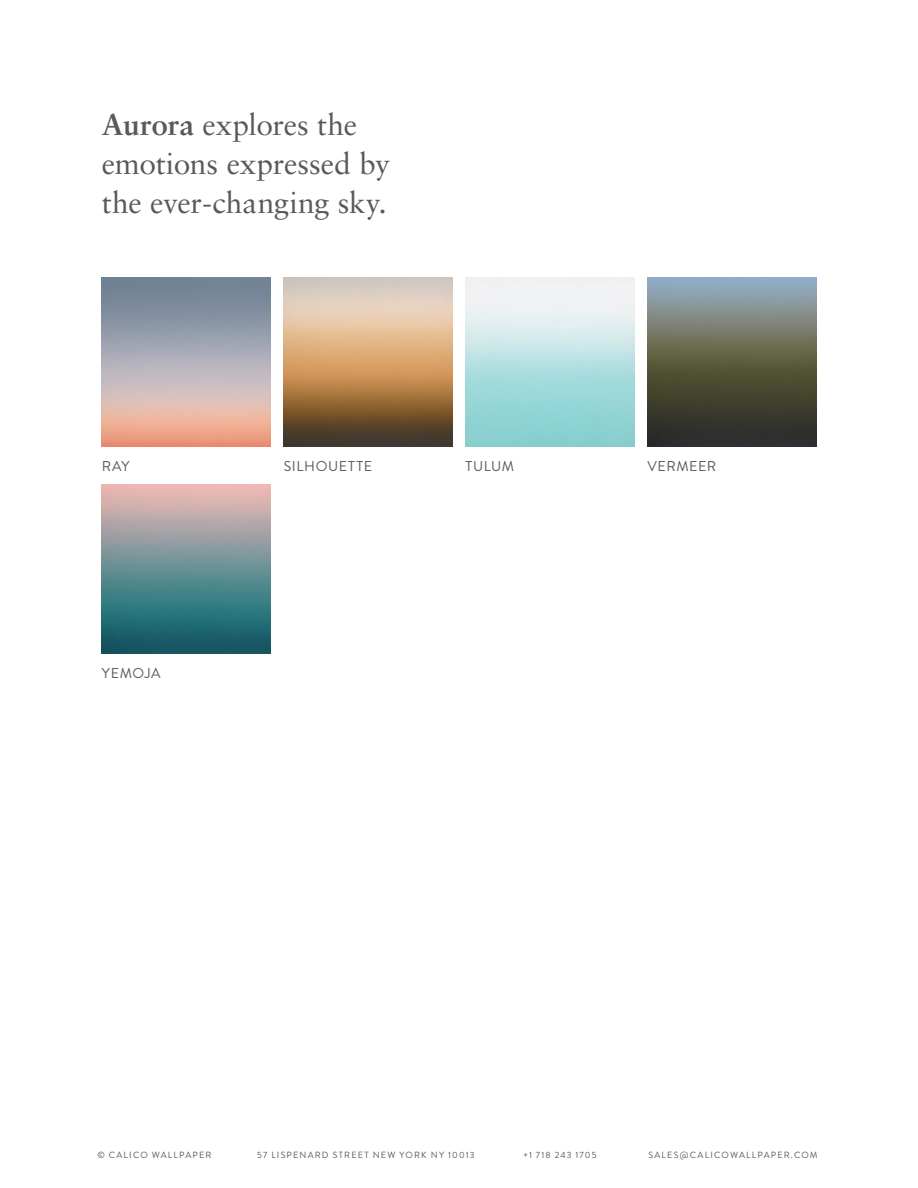
<style>
.page{position:relative;width:918px;height:1188px;background:#fff}
.page>*{position:absolute;margin:0;border:0;box-sizing:border-box;transform-origin:0 0}
.t1{font:30px/39px "Sabon LT Pro";letter-spacing:-.01em;color:#58595b}
.t2{font:14.25px "Brandon Grotesque";letter-spacing:.045em;color:#58595b}
.t3{font:9px "Brandon Grotesque";letter-spacing:.13em;color:#58595b}
.s1{font-weight:700}
</style>
<div class="page">
<img style="left:647px;top:278px;width:169px;height:168px">
<img style="left:284px;top:278px;width:169px;height:168px">
<img style="left:102px;top:484px;width:169px;height:169px">
<h1 class="t1" style="left:102px;top:104px;width:290px"><span class="s1">Aurora</span> explores the emotions expressed by the ever-changing sky.</h1>
<h2 class="t2" style="left:102px;top:456px;width:29px">RAY</h2>
<h2 class="t2" style="left:284px;top:456px;width:90px">SILHOUETTE</h2>
<h2 class="t2" style="left:466px;top:456px;width:50px">TULUM</h2>
<h2 class="t2" style="left:647px;top:456px;width:70px">VERMEER</h2>
<h2 class="t2" style="left:102px;top:663px;width:60px">YEMOJA</h2>
<p class="t3" style="left:97px;top:1149px;width:116px">© CALICO WALLPAPER</p>
<p class="t3" style="left:257px;top:1149px;width:219px">57 LISPENARD STREET NEW YORK NY 10013</p>
<p class="t3" style="left:523px;top:1149px;width:75px">+1 718 243 1705</p>
<p class="t3" style="left:648px;top:1149px;width:171px">SALES@CALICOWALLPAPER.COM</p>
</div>
